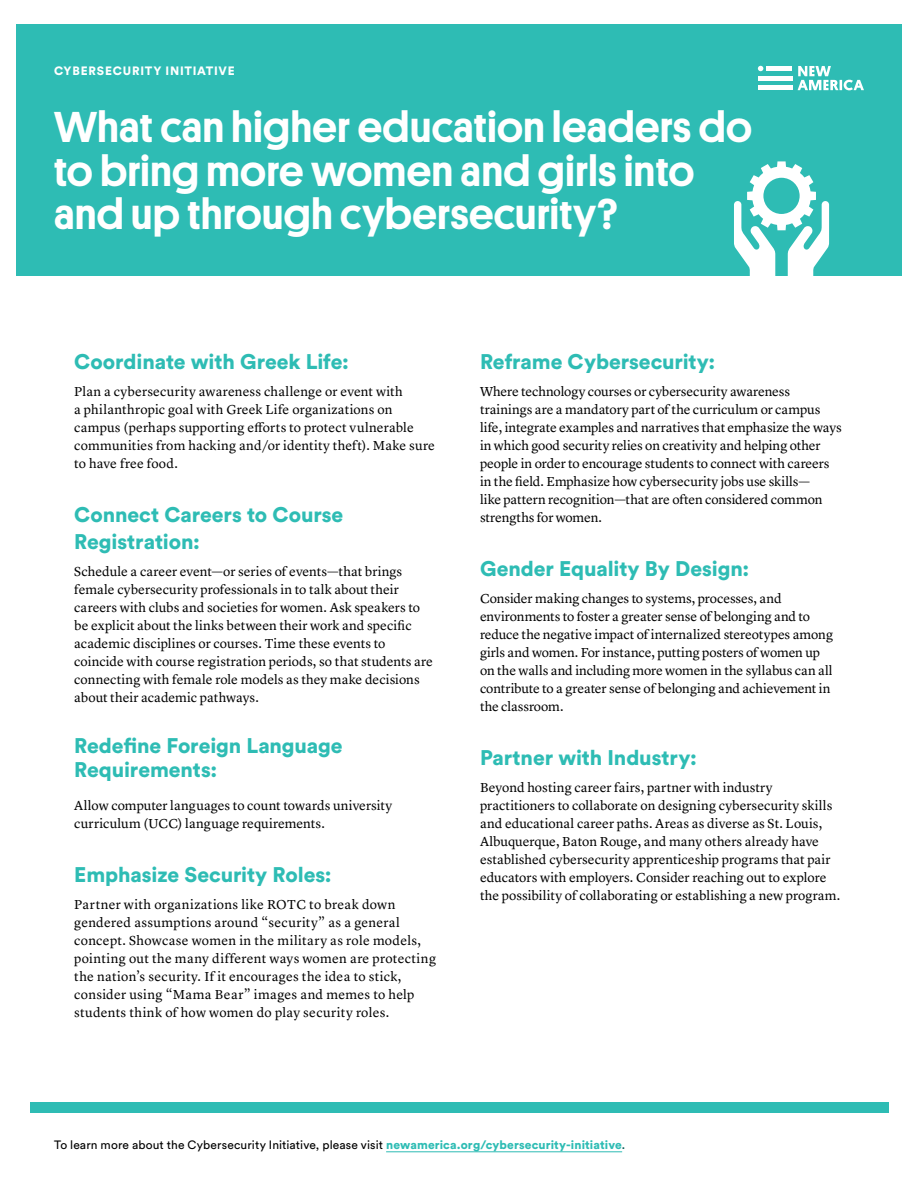
<style>
.page{position:relative;width:918px;height:1188px;background:#fff}
.page>*{position:absolute;margin:0;border:0;box-sizing:border-box;transform-origin:0 0}
.t1{font:500 43.5px/43.5px "Platform";letter-spacing:.01em;color:#fff}
.t2{font:900 21px/27px "Circular Std";letter-spacing:-.005em;color:#2ebcb4}
.t3{font:13.5px/18px "Lyon Text";letter-spacing:.005em;color:#000}
.t4{font:12px "Circular Std";letter-spacing:.01em;color:#000}
.t5{font:900 12px "Circular Std";letter-spacing:.06em;color:#fff}
.s1{font-weight:900;color:#2ebcb4}
.s2{font-family:"Lyon Text";font-style:italic;font-size:13.5px;color:#005854}
</style>
<div class="page">
<div style="left:16px;top:24px;width:886px;height:251px;background:#2ebcb4"></div>
<hr style="left:758px;top:86px;width:34px;height:4px;background:#fff">
<div style="left:758px;top:76px;width:34px;height:5px;background:#fff"></div>
<div style="left:766px;top:66px;width:26px;height:5px;background:#fff"></div>
<svg style="left:758px;top:66px;width:5px;height:5px"></svg>
<svg style="left:798px;top:66px;width:66px;height:24px"></svg>
<div style="left:30px;top:1102px;width:858px;height:11px;background:#2ebcb4"></div>
<hr style="left:386px;top:1151px;width:236px;height:1px;background:#2ebcb4">
<svg style="left:734px;top:161px;width:95px;height:115px"></svg>
<p class="t5" style="left:54px;top:63px;width:182px">CYBERSECURITY INITIATIVE</p>
<h1 class="t1" style="left:54px;top:103px;width:700px">What can higher education leaders do to bring more women and girls into and up through cybersecurity?</h1>
<h2 class="t2" style="left:74px;top:348px;width:276px">Coordinate with Greek Life:</h2>
<p class="t3" style="left:74px;top:381px;width:362px">Plan a cybersecurity awareness challenge or event with<br>a philanthropic goal with Greek Life organizations on campus (perhaps supporting efforts to protect vulnerable communities from hacking and/or identity theft). Make sure to have free food.</p>
<h2 class="t2" style="left:74px;top:501px;width:271px">Connect Careers to Course<br>Registration:</h2>
<p class="t3" style="left:74px;top:561px;width:360px">Schedule a career event—or series of events—that brings female cybersecurity professionals in to talk about their careers with clubs and societies for women. Ask speakers to be explicit about the links between their work and specific academic disciplines or courses. Time these events to coincide with course registration periods, so that students are connecting with female role models as they make decisions about their academic pathways.</p>
<h2 class="t2" style="left:74px;top:733px;width:270px;line-height:24px">Redefine Foreign Language<br>Requirements:</h2>
<p class="t3" style="left:74px;top:795px;width:319px">Allow computer languages to count towards university curriculum (UCC) language requirements.</p>
<h2 class="t2" style="left:74px;top:861px;width:259px">Emphasize Security Roles:</h2>
<p class="t3" style="left:74px;top:894px;width:363px">Partner with organizations like ROTC to break down gendered assumptions around “security” as a general concept. Showcase women in the military as role models, pointing out the many different ways women are protecting the nation’s security. If it encourages the idea to stick, consider using “Mama Bear” images and memes to help students think of how women do play security roles.</p>
<h2 class="t2" style="left:480px;top:348px;width:237px">Reframe Cybersecurity:</h2>
<p class="t3" style="left:480px;top:381px;width:363px">Where technology courses or cybersecurity awareness trainings are a mandatory part of the curriculum or campus life, integrate examples and narratives that emphasize the ways in which good security relies on creativity and helping other people in order to encourage students to connect with careers in the field. Emphasize how cybersecurity jobs use skills—<br>like pattern recognition—that are often considered common strengths for women.</p>
<h2 class="t2" style="left:480px;top:555px;width:271px">Gender Equality By Design:</h2>
<p class="t3" style="left:480px;top:588px;width:354px">Consider making changes to systems, processes, and environments to foster a greater sense of belonging and to reduce the negative impact of internalized stereotypes among girls and women. For instance, putting posters of women up on the walls and including more women in the syllabus can all contribute to a greater sense of belonging and achievement in the classroom.</p>
<h2 class="t2" style="left:480px;top:744px;width:219px">Partner with Industry:</h2>
<p class="t3" style="left:480px;top:777px;width:362px">Beyond hosting career fairs, partner with industry practitioners to collaborate on designing cybersecurity skills and educational career paths. Areas as diverse as St. Louis, Albuquerque, Baton Rouge, and many others already have established cybersecurity apprenticeship programs that pair educators with employers. Consider reaching out to explore the possibility of collaborating or establishing a new program.</p>
<p class="t4" style="left:54px;top:1138px;width:573px">To learn more about the Cybersecurity Initiative, please visit <span class="s1">newamerica.org/cybersecurity-initiative</span><span class="s2">.</span></p>
</div>
